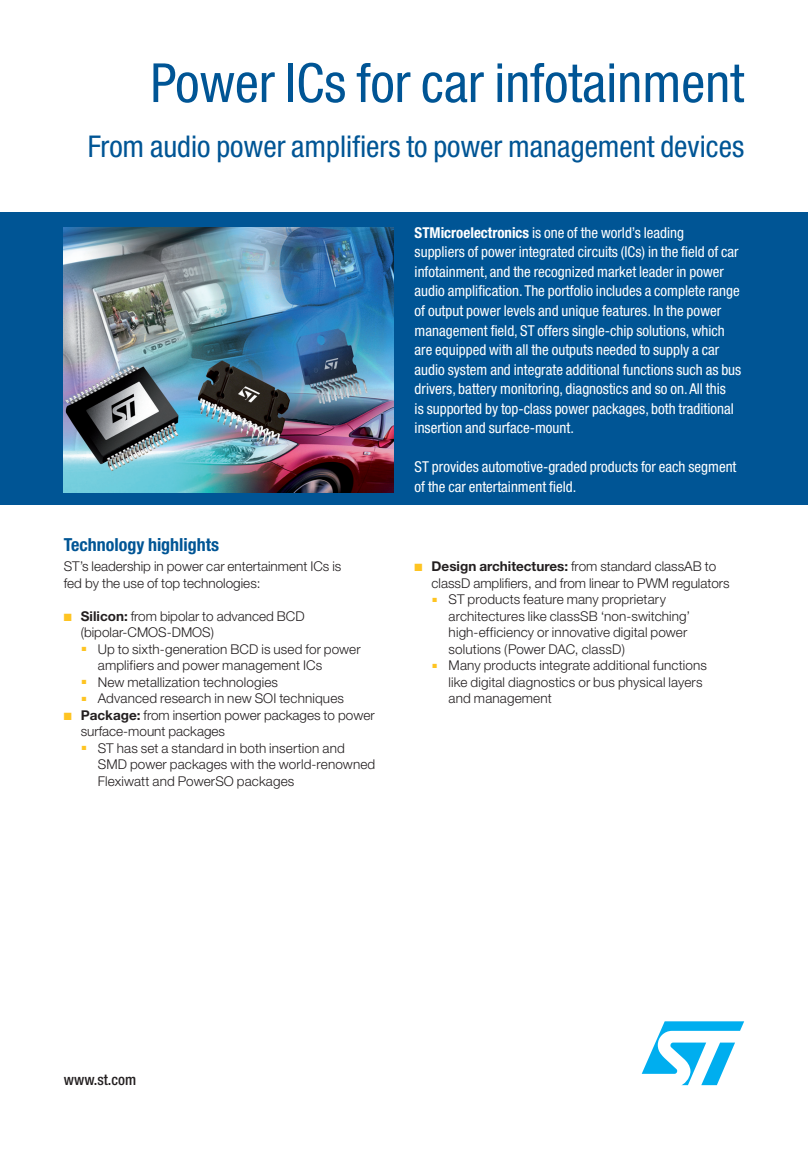
<style>
.page{position:relative;width:808px;height:1149px;background:#fff}
.page>*{position:absolute;margin:0;border:0;box-sizing:border-box;transform-origin:0 0}
.t1{font:condensed 54px "Helvetica Neue";color:#005595}
.t2{font:condensed 30px "Helvetica Neue";color:#005595}
.t3{font:700 condensed 18px "Helvetica Neue";color:#005595}
.t4{font:condensed 15px/19.5px "Helvetica Neue";color:#fff}
.t5{font:500 condensed 15px "Helvetica Neue";color:#231f20}
.t6{font:300 13.5px/16.5px "Helvetica Neue";letter-spacing:.005em;color:#231f20}
.s1{color:#fec422}
.s2{font-weight:700}
</style>
<div class="page">
<div style="left:0;top:213px;width:808px;height:292px;background:#005595"></div>
<svg style="left:642px;top:1021px;width:102px;height:63px"></svg>
<img style="left:64px;top:227px;width:329px;height:265px">
<h1 class="t1" style="left:150px;top:52px;width:595px">Power ICs for car infotainment</h1>
<h2 class="t2" style="left:88px;top:129px;width:658px">From audio power amplifiers to power management devices</h2>
<h3 class="t3" style="left:64px;top:534px;width:157px">Technology highlights</h3>
<p class="t6" style="left:64px;top:557px;width:279px">ST’s leadership in power car entertainment ICs is fed by the use of top technologies:</p>
<p class="t6" style="left:81px;top:607px;width:225px;text-indent:-17px"><span class="s1">■</span> <span class="s2">Silicon:</span> from bipolar to advanced BCD (bipolar-CMOS-DMOS)</p>
<p class="t6" style="left:98px;top:640px;width:264px;text-indent:-16px"><sup>■</sup> Up to sixth-generation BCD is used for power amplifiers and power management ICs</p>
<p class="t6" style="left:82px;top:673px;width:198px"><sup>■</sup> New metallization technologies</p>
<p class="t6" style="left:82px;top:689px;width:264px"><sup>■</sup> Advanced research in new SOI techniques</p>
<p class="t6" style="left:81px;top:706px;width:295px;text-indent:-17px"><span class="s1">■</span> <span class="s2">Package:</span> from insertion power packages to power surface-mount packages</p>
<p class="t6" style="left:98px;top:739px;width:279px;text-indent:-16px"><sup>■</sup> ST has set a standard in both insertion and<br>SMD power packages with the world-renowned<br>Flexiwatt and PowerSO packages</p>
<p class="t4" style="left:415px;top:223px;width:328px"><span class="s2">STMicroelectronics</span> is one of the world’s leading<br>suppliers of power integrated circuits (ICs) in the field of car infotainment, and the recognized market leader in power audio amplification. The portfolio includes a complete range of output power levels and unique features. In the power management field, ST offers single-chip solutions, which are equipped with all the outputs needed to supply a car audio system and integrate additional functions such as bus drivers, battery monitoring, diagnostics and so on. All this<br>is supported by top-class power packages, both traditional insertion and surface-mount.</p>
<p class="t4" style="left:415px;top:457px;width:323px">ST provides automotive-graded products for each segment of the car entertainment field.</p>
<p class="t6" style="left:432px;top:557px;width:300px;text-indent:-17px"><span class="s1">■</span> <span class="s2">Design architectures:</span> from standard classAB to classD amplifiers, and from linear to PWM regulators</p>
<p class="t6" style="left:449px;top:590px;width:243px;text-indent:-16px"><sup>■</sup> ST products feature many proprietary architectures like classSB ‘non-switching’ high-efficiency or innovative digital power solutions (Power DAC, classD)</p>
<p class="t6" style="left:449px;top:656px;width:260px;text-indent:-16px"><sup>■</sup> Many products integrate additional functions like digital diagnostics or bus physical layers and management</p>
<p class="t5" style="left:64px;top:1070px;width:74px">www.st.com</p>
</div>
